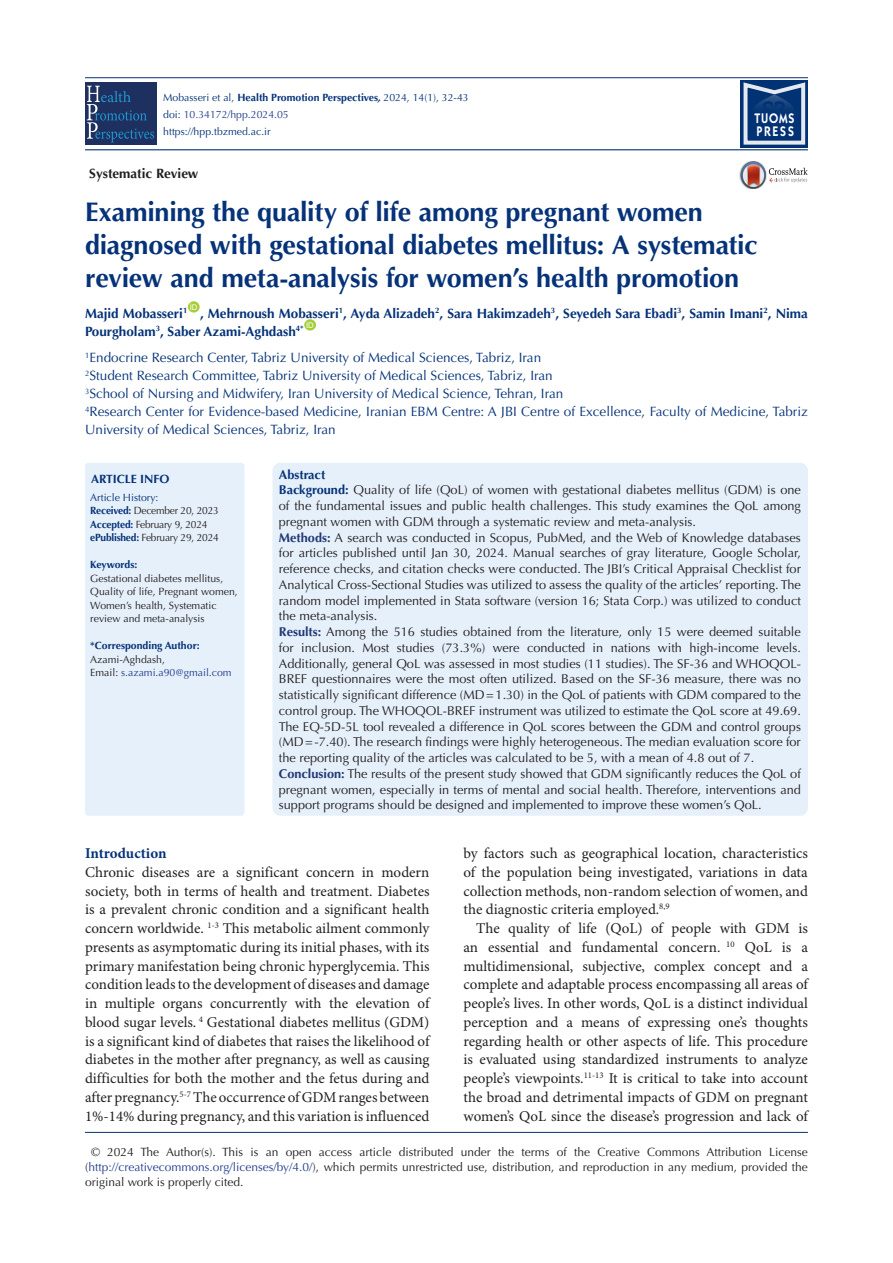
<style>
.page{position:relative;width:893px;height:1263px;background:#fff}
.page>*{position:absolute;margin:0;border:0;box-sizing:border-box;transform-origin:0 0}
.t1{font:700 27px/33px "Optima LT Std";letter-spacing:-.005em;color:#053278}
.t2{font:15px/18.8px "Minion Pro";color:#231f20;text-align:justify}
.heading_1{font:700 15px "Minion Pro";letter-spacing:-.005em;color:#053278}
.t3{font:600 13.95px/12.3px "ITC Kabel Std";letter-spacing:.11em;color:#fff;scale:.85 1}
.t4{font:13.5px/18px "Optima LT Std";color:#053278}
.t5{font:700 13.5px/18px "Optima LT Std";color:#053278}
.t6{font:700 13.5px "Optima LT Std";color:#231f20}
.t7{font:12.75px/15.8px "Optima LT Std";color:#231f20;text-align:justify}
.t8{font:700 12.75px "Optima LT Std";color:#053278}
.corresponding{font:12px/15px "Optima LT Std";color:#231f20;text-align:justify}
.t9{font:700 12px "Optima LT Std";color:#053278}
.t10{font:10.5px/13.5px "Optima LT Std";color:#231f20}
.t11{font:10.5px "Optima LT Std";color:#053278}
.t12{font:10.5px "Optima LT Std";letter-spacing:-.02em;color:#231f20}
.t13{font:10.5px "Optima LT Std";color:#253f8e}
.t14{font:700 10.5px "Optima LT Std";color:#053278}
.t15{font:700 10.5px "Optima LT Std";letter-spacing:-.02em;color:#053278}
.t16{font:7.8px "Arial";color:#fff}
.s1{font-weight:700}
.s2{font-weight:700;font-style:italic}
.s3{color:#053278}
.s4{font-weight:700;color:#053278}
.s5{font-weight:700;color:#213873}
.s6{color:#231f20}
.s7{color:#253f8e}
</style>
<div class="page">
<hr style="left:85px;top:149px;width:723px;height:1px;background:#053278">
<hr style="left:85px;top:77px;width:723px;height:1px;background:#053278">
<hr style="left:85px;top:1132px;width:723px;height:1px;background:#053278">
<div style="left:188px;top:301px;width:12px;height:12px;background:#a6ce39;border-radius:50%"></div>
<div style="left:304px;top:319px;width:12px;height:12px;background:#a6ce39;border-radius:50%"></div>
<img style="left:739px;top:169px;width:2px;height:13px">
<svg style="left:741px;top:161px;width:67px;height:28px"></svg>
<div style="left:85px;top:83px;width:71px;height:62px;background:#1e3060"></div>
<svg style="left:87px;top:86px;width:67px;height:56px"></svg>
<div style="left:740px;top:80px;width:68px;height:68px;background:#013273"></div>
<svg style="left:743px;top:82px;width:62px;height:63px"></svg>
<div style="left:85px;top:463px;width:159px;height:353px;background:#e6f0fa;border-radius:3px"></div>
<div style="left:272px;top:463px;width:536px;height:353px;background:#e6f0fa;border-radius:8px"></div>
<p class="t11" style="left:163px;top:91px;width:307px">Mobasseri et al, <span class="s1">Health Promotion Perspectives</span><span class="s2">,</span> 2024, 14(1), 32-43</p>
<p class="t13" style="left:163px;top:108px;width:127px"><span class="s3">doi:</span> 10.34172/hpp.2024.05</p>
<p class="t11" style="left:163px;top:125px;width:109px">https://hpp.tbzmed.ac.ir</p>
<p class="t6" style="left:89px;top:165px;width:111px">Systematic Review</p>
<p class="t3" style="left:755px;top:112px;width:48px">TUOMS<br>PRESS</p>
<p class="t1" style="left:85px;top:195px;width:674px">Examining the quality of life among pregnant women diagnosed with gestational diabetes mellitus: A systematic review and meta-analysis for women’s health promotion</p>
<p class="t5" style="left:85px;top:304px;width:104px">Majid Mobasseri<sup>1</sup></p>
<p class="t16" style="left:190px;top:302px;width:9px">ID</p>
<p class="t5" style="left:85px;top:304px;width:724px;text-indent:115px">, Mehrnoush Mobasseri<sup>1</sup>, Ayda Alizadeh<sup>2</sup>, Sara Hakimzadeh<sup>3</sup>, Seyedeh Sara Ebadi<sup>3</sup>, Samin Imani<sup>2</sup>, Nima<br>Pourgholam<sup>3</sup>, Saber Azami-Aghdash<sup>4*</sup></p>
<p class="t16" style="left:306px;top:320px;width:9px">ID</p>
<p class="t4" style="left:85px;top:349px;width:458px"><sup>1</sup>Endocrine Research Center, Tabriz University of Medical Sciences, Tabriz, Iran</p>
<p class="t4" style="left:85px;top:367px;width:469px"><sup>2</sup>Student Research Committee, Tabriz University of Medical Sciences, Tabriz, Iran</p>
<p class="t4" style="left:85px;top:385px;width:480px"><sup>3</sup>School of Nursing and Midwifery, Iran University of Medical Science, Tehran, Iran</p>
<p class="t4" style="left:85px;top:403px;width:724px"><sup>4</sup>Research Center for Evidence-based Medicine, Iranian EBM Centre: A JBI Centre of Excellence, Faculty of Medicine, Tabriz<br>University of Medical Sciences, Tabriz, Iran</p>
<p class="t9" style="left:91px;top:472px;width:80px">ARTICLE INFO</p>
<p class="t8" style="left:279px;top:467px;width:48px">Abstract</p>
<p class="t7" style="left:279px;top:482px;width:524px"><span class="s4">Background:</span> Quality of life (QoL) of women with gestational diabetes mellitus (GDM) is one of the fundamental issues and public health challenges. This study examines the QoL among pregnant women with GDM through a systematic review and meta-analysis.</p>
<p class="t7" style="left:279px;top:530px;width:524px"><span class="s5">Methods:</span> A search was conducted in Scopus, PubMed, and the Web of Knowledge databases for articles published until Jan 30, 2024. Manual searches of gray literature, Google Scholar, reference checks, and citation checks were conducted. The JBI’s Critical Appraisal Checklist for Analytical Cross-Sectional Studies was utilized to assess the quality of the articles’ reporting. The random model implemented in Stata software (version 16; Stata Corp.) was utilized to conduct the meta-analysis.</p>
<p class="t7" style="left:279px;top:624px;width:524px"><span class="s5">Results:</span> Among the 516 studies obtained from the literature, only 15 were deemed suitable for inclusion. Most studies (73.3%) were conducted in nations with high-income levels.<br>Additionally, general QoL was assessed in most studies (11 studies). The SF-36 and WHOQOL-BREF questionnaires were the most often utilized. Based on the SF-36 measure, there was no statistically significant difference (MD=1.30) in the QoL of patients with GDM compared to the control group. The WHOQOL-BREF instrument was utilized to estimate the QoL score at 49.69.<br>The EQ-5D-5L tool revealed a difference in QoL scores between the GDM and control groups (MD=-7.40). The research findings were highly heterogeneous. The median evaluation score for the reporting quality of the articles was calculated to be 5, with a mean of 4.8 out of 7.</p>
<p class="t7" style="left:279px;top:766px;width:523px"><span class="s5">Conclusion:</span> The results of the present study showed that GDM significantly reduces the QoL of pregnant women, especially in terms of mental and social health. Therefore, interventions and support programs should be designed and implemented to improve these women’s QoL.</p>
<p class="t11" style="left:90px;top:491px;width:70px">Article History:</p>
<p class="t12" style="left:90px;top:505px;width:130px"><span class="s4">Received:</span> December 20, 2023</p>
<p class="t12" style="left:90px;top:518px;width:119px"><span class="s4">Accepted:</span> February 9, 2024</p>
<p class="t12" style="left:90px;top:532px;width:130px"><span class="s4">ePublished:</span> February 29, 2024</p>
<p class="t15" style="left:90px;top:559px;width:49px">Keywords:</p>
<p class="t10" style="left:90px;top:572px;width:149px">Gestational diabetes mellitus,<br>Quality of life, Pregnant women,<br>Women’s health, Systematic review and meta-analysis</p>
<p class="t14" style="left:90px;top:640px;width:111px">*Corresponding Author:</p>
<p class="t10" style="left:90px;top:653px;width:76px">Azami-Aghdash,</p>
<p class="t13" style="left:90px;top:667px;width:143px"><span class="s6">Email:</span> s.azami.a90@gmail.com</p>
<p class="heading_1" style="left:85px;top:843px;width:83px">Introduction</p>
<p class="t2" style="left:85px;top:863px;width:346px">Chronic diseases are a significant concern in modern society, both in terms of health and treatment. Diabetes is a prevalent chronic condition and a significant health concern worldwide. <sup>1-3</sup> This metabolic ailment commonly presents as asymptomatic during its initial phases, with its primary manifestation being chronic hyperglycemia. This condition leads to the development of diseases and damage in multiple organs concurrently with the elevation of blood sugar levels. <sup>4</sup> Gestational diabetes mellitus (GDM) is a significant kind of diabetes that raises the likelihood of diabetes in the mother after pregnancy, as well as causing difficulties for both the mother and the fetus during and after pregnancy.<sup>5-7</sup> The occurrence of GDM ranges between 1%-14% during pregnancy, and this variation is influenced</p>
<p class="t2" style="left:463px;top:845px;width:346px">by factors such as geographical location, characteristics of the population being investigated, variations in data collection methods, non-random selection of women, and the diagnostic criteria employed.<sup>8,9</sup></p>
<p class="t2" style="left:463px;top:920px;width:346px;text-indent:13px">The quality of life (QoL) of people with GDM is an essential and fundamental concern. <sup>10</sup> QoL is a multidimensional, subjective, complex concept and a complete and adaptable process encompassing all areas of people’s lives. In other words, QoL is a distinct individual perception and a means of expressing one’s thoughts regarding health or other aspects of life. This procedure is evaluated using standardized instruments to analyze people’s viewpoints.<sup>11-13</sup> It is critical to take into account the broad and detrimental impacts of GDM on pregnant women’s QoL since the disease’s progression and lack of</p>
<p class="corresponding" style="left:85px;top:1144px;width:724px;text-indent:6px">© 2024 The Author(s). This is an open access article distributed under the terms of the Creative Commons Attribution License (<span class="s7">http://creativecommons.org/licenses/by/4.0/</span>), which permits unrestricted use, distribution, and reproduction in any medium, provided the original work is properly cited.</p>
</div>
